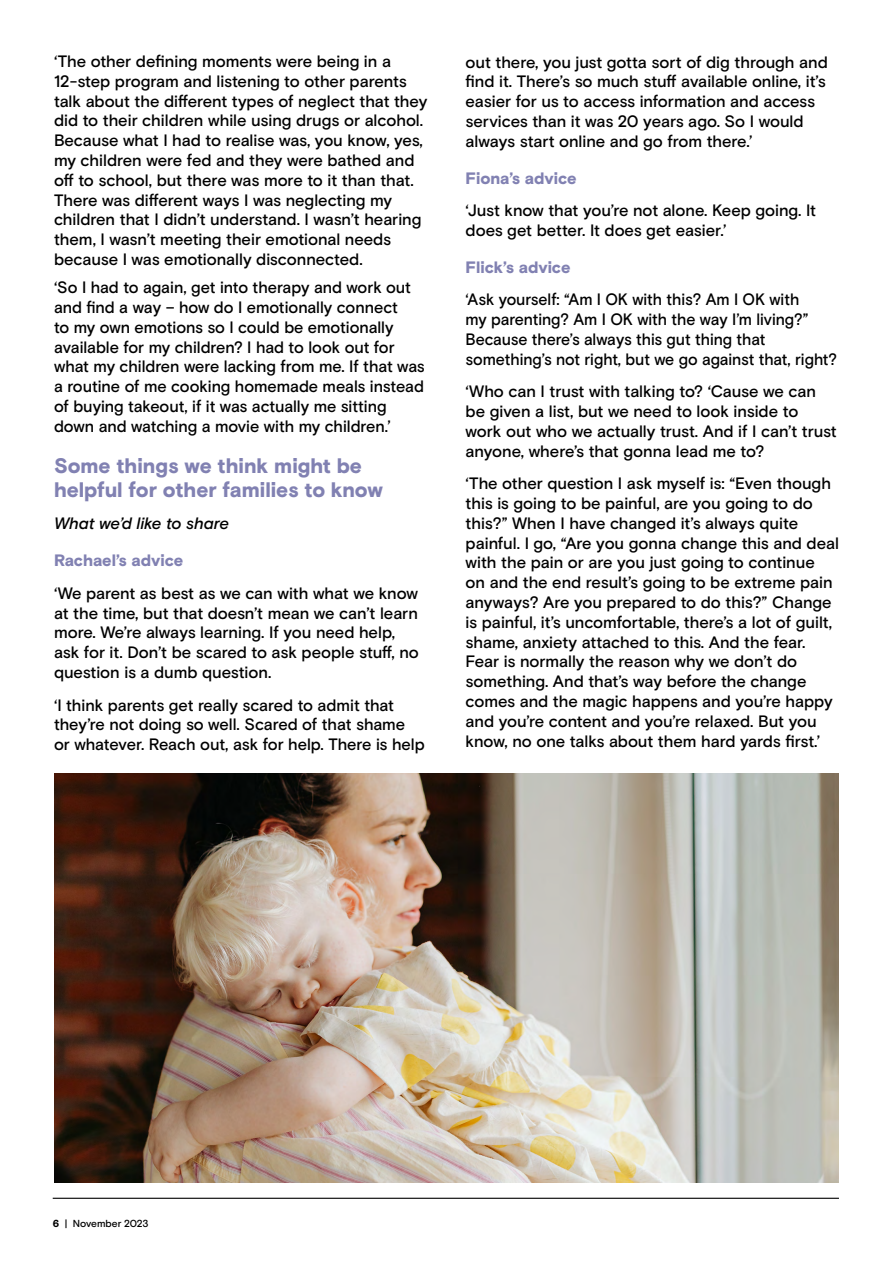
<style>
.page{position:relative;width:893px;height:1263px;background:#fff}
.page>*{position:absolute;margin:0;border:0;box-sizing:border-box;transform-origin:0 0}
.t1{font:900 21px/24px "Basis Grotesque Pro";color:#8181b2}
.t2{font:500 16.5px/19.8px "Basis Grotesque Pro";letter-spacing:-.005em;color:#000}
.t3{font:500 16.5px/19.8px "Basis Grotesque Pro";letter-spacing:-.005em;color:#000;scale:.96 1}
.t4{font:900 16.5px "Basis Grotesque Pro";letter-spacing:-.005em;color:#8181b2}
.t5{font:italic 500 16.5px "Basis Grotesque Pro";letter-spacing:-.005em;color:#000}
.t6{font:500 10.2px "Basis Grotesque Pro";letter-spacing:-.015em;color:#000}
.s1{font-weight:900}
</style>
<div class="page">
<hr style="left:53px;top:1198px;width:786px;height:1px;background:#000">
<img style="left:54px;top:774px;width:785px;height:408px">
<p class="t2" style="left:54px;top:52px;width:375px">‘The other defining moments were being in a 12-step program and listening to other parents talk about the different types of neglect that they did to their children while using drugs or alcohol.<br>Because what I had to realise was, you know, yes, my children were fed and they were bathed and off to school, but there was more to it than that.<br>There was different ways I was neglecting my children that I didn’t understand. I wasn’t hearing them, I wasn’t meeting their emotional needs because I was emotionally disconnected.</p>
<p class="t2" style="left:54px;top:278px;width:372px">‘So I had to again, get into therapy and work out and find a way – how do I emotionally connect<br>to my own emotions so I could be emotionally available for my children? I had to look out for what my children were lacking from me. If that was a routine of me cooking homemade meals instead of buying takeout, if it was actually me sitting down and watching a movie with my children.’</p>
<p class="t1" style="left:54px;top:455px;width:331px">Some things we think might be helpful for other families to know</p>
<p class="t5" style="left:54px;top:514px;width:176px">What we’d like to share</p>
<p class="t4" style="left:54px;top:551px;width:131px">Rachael’s advice</p>
<p class="t2" style="left:54px;top:584px;width:366px">‘We parent as best as we can with what we know at the time, but that doesn’t mean we can’t learn more. We’re always learning. If you need help, ask for it. Don’t be scared to ask people stuff, no question is a dumb question.</p>
<p class="t2" style="left:54px;top:695px;width:372px">‘I think parents get really scared to admit that they’re not doing so well. Scared of that shame or whatever. Reach out, ask for help. There is help</p>
<p class="t2" style="left:466px;top:52px;width:364px">out there, you just gotta sort of dig through and find it. There’s so much stuff available online, it’s easier for us to access information and access services than it was 20 years ago. So I would always start online and go from there.’</p>
<p class="t4" style="left:466px;top:168px;width:113px">Fiona’s advice</p>
<p class="t2" style="left:466px;top:201px;width:352px">‘Just know that you’re not alone. Keep going. It does get better. It does get easier.’</p>
<p class="t4" style="left:466px;top:257px;width:106px">Flick’s advice</p>
<p class="t3" style="left:466px;top:290px;width:389px">‘Ask yourself: “Am I OK with this? Am I OK with<br>my parenting? Am I OK with the way I’m living?” Because there’s always this gut thing that something’s not right, but we go against that, right?</p>
<p class="t2" style="left:466px;top:382px;width:373px">‘Who can I trust with talking to? ‘Cause we can be given a list, but we need to look inside to work out who we actually trust. And if I can’t trust anyone, where’s that gonna lead me to?</p>
<p class="t2" style="left:466px;top:474px;width:375px">‘The other question I ask myself is: “Even though this is going to be painful, are you going to do this?” When I have changed it’s always quite painful. I go, “Are you gonna change this and deal with the pain or are you just going to continue<br>on and the end result’s going to be extreme pain anyways? Are you prepared to do this?” Change is painful, it’s uncomfortable, there’s a lot of guilt, shame, anxiety attached to this. And the fear.<br>Fear is normally the reason why we don’t do something. And that’s way before the change comes and the magic happens and you’re happy and you’re content and you’re relaxed. But you know, no one talks about them hard yards first.’</p>
<p class="t6" style="left:53px;top:1217px;width:97px"><span class="s1">6</span> | November 2023</p>
</div>
